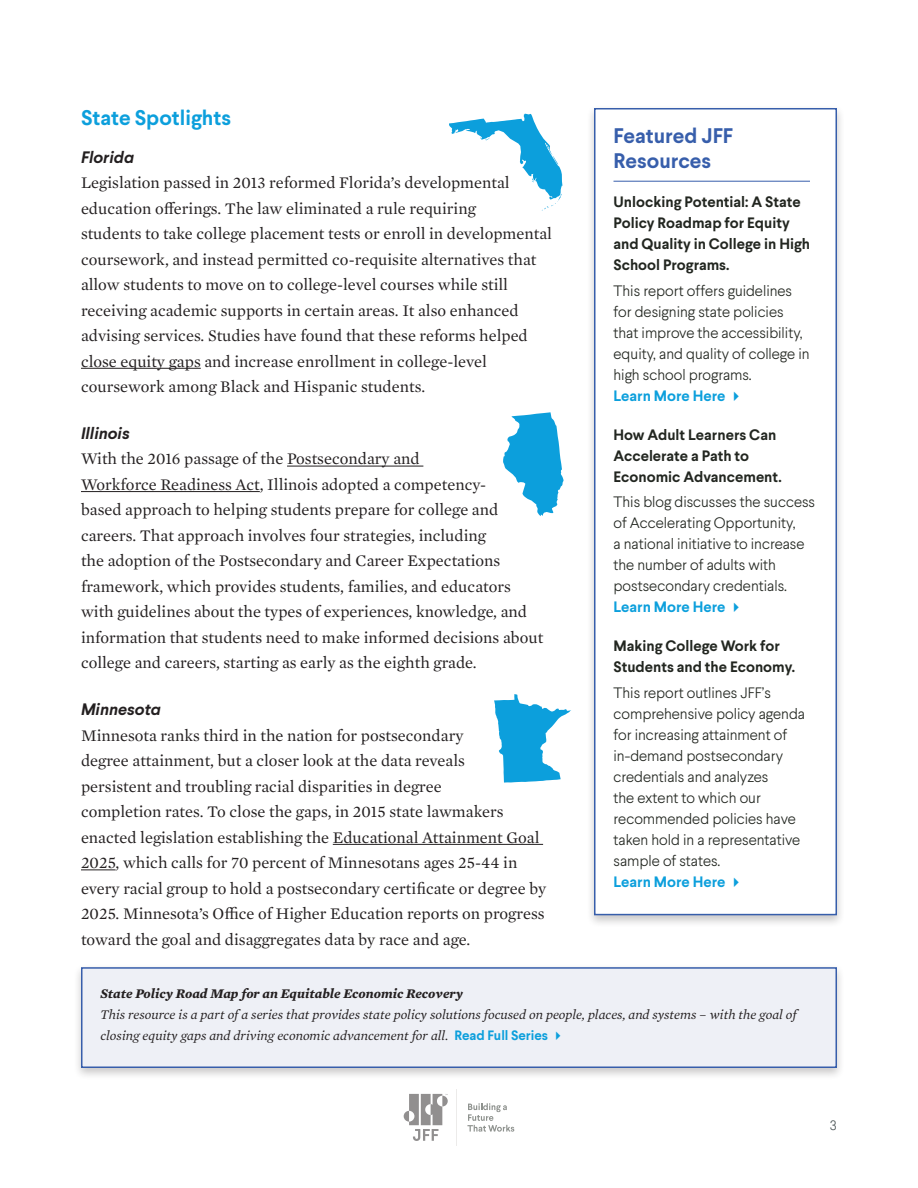
<style>
.page{position:relative;width:918px;height:1188px;background:#fff}
.page>*{position:absolute;margin:0;border:0;box-sizing:border-box;transform-origin:0 0}
.Header_2A{font:700 21px/25.5px "Larsseit";color:#375eab}
.Header_2A-2{font:700 21px "Larsseit";color:#0c9fdc}
.t1{font:16.5px/25.5px "Mercury Text G1";color:#231f20}
.Heading_-_Emphasis{font:italic 700 16.5px "Larsseit";color:#231f20}
.t2{font:300 15px/21px "Larsseit";color:#222620}
.t3{font:700 15px/21px "Larsseit";color:#222620}
.Heading_-_Emphasis-2{font:italic 13.5px/21px "Mercury Text G1";color:#231f20}
.Heading_-_Emphasis-3{font:italic 700 13.5px "Mercury Text G1";color:#231f20}
.t4{font:300 13.5px "Larsseit";color:#4e5758}
.s1{font-family:"Larsseit";font-weight:700;font-style:normal;color:#0c9fdc}
.s2{color:#0c9fdc}
.s3{font-weight:700;color:#0c9fdc}
</style>
<div class="page">
<svg style="left:404px;top:1094px;width:44px;height:47px"></svg>
<svg style="left:467px;top:1103px;width:47px;height:29px"></svg>
<hr style="left:456px;top:1089px;width:1px;height:57px;background:#d9d8d6">
<div style="left:586px;top:104px;width:259px;height:824px;background:#231f20;opacity:.25"></div>
<svg style="left:593px;top:107px;width:245px;height:809px"></svg>
<hr style="left:614px;top:181px;width:196px;height:1px;background:#375eab">
<hr style="left:81px;top:368px;width:120px;height:1px;background:#231f20">
<hr style="left:287px;top:466px;width:136px;height:1px;background:#231f20">
<hr style="left:81px;top:491px;width:179px;height:1px;background:#231f20">
<hr style="left:333px;top:844px;width:210px;height:1px;background:#231f20">
<hr style="left:81px;top:869px;width:35px;height:1px;background:#231f20">
<div style="left:73px;top:963px;width:772px;height:118px;background:#231f20;opacity:.25"></div>
<div style="left:80px;top:966px;width:758px;height:103px;background:#eef0f6"></div>
<svg style="left:449px;top:114px;width:113px;height:96px"></svg>
<svg style="left:503px;top:412px;width:61px;height:104px"></svg>
<svg style="left:494px;top:694px;width:77px;height:89px"></svg>
<p class="Header_2A-2" style="left:81px;top:104px;width:152px">State Spotlights</p>
<p class="Heading_-_Emphasis" style="left:81px;top:146px;width:55px">Florida</p>
<p class="t1" style="left:81px;top:169px;width:472px">Legislation passed in 2013 reformed Florida’s developmental education offerings. The law eliminated a rule requiring<br>students to take college placement tests or enroll in developmental coursework, and instead permitted co-requisite alternatives that allow students to move on to college-level courses while still receiving academic supports in certain areas. It also enhanced advising services. Studies have found that these reforms helped close equity gaps and increase enrollment in college-level coursework among Black and Hispanic students.</p>
<p class="Heading_-_Emphasis" style="left:81px;top:422px;width:50px">Illinois</p>
<p class="t1" style="left:81px;top:445px;width:464px">With the 2016 passage of the Postsecondary and<br>Workforce Readiness Act, Illinois adopted a competency-<br>based approach to helping students prepare for college and careers. That approach involves four strategies, including<br>the adoption of the Postsecondary and Career Expectations framework, which provides students, families, and educators with guidelines about the types of experiences, knowledge, and information that students need to make informed decisions about college and careers, starting as early as the eighth grade.</p>
<p class="Heading_-_Emphasis" style="left:81px;top:699px;width:82px">Minnesota</p>
<p class="t1" style="left:81px;top:722px;width:467px">Minnesota ranks third in the nation for postsecondary<br>degree attainment, but a closer look at the data reveals<br>persistent and troubling racial disparities in degree<br>completion rates. To close the gaps, in 2015 state lawmakers enacted legislation establishing the Educational Attainment Goal 2025, which calls for 70 percent of Minnesotans ages 25-44 in every racial group to hold a postsecondary certificate or degree by 2025. Minnesota’s Office of Higher Education reports on progress toward the goal and disaggregates data by race and age.</p>
<p class="Heading_-_Emphasis-3" style="left:100px;top:983px;width:364px">State Policy Road Map for an Equitable Economic Recovery</p>
<p class="Heading_-_Emphasis-2" style="left:100px;top:1003px;width:698px">This resource is a part of a series that provides state policy solutions focused on people, places, and systems – with the goal of closing equity gaps and driving economic advancement for all. <span class="s1">Read Full Series</span> <span class="s2">✔</span></p>
<p class="Header_2A" style="left:614px;top:123px;width:121px">Featured JFF<br>Resources</p>
<p class="t3" style="left:614px;top:191px;width:198px">Unlocking Potential: A State<br>Policy Roadmap for Equity and Quality in College in High<br>School Programs.</p>
<p class="t2" style="left:614px;top:280px;width:198px">This report offers guidelines for designing state policies that improve the accessibility, equity, and quality of college in high school programs.<br><span class="s3">Learn More Here</span> <span class="s2">✔</span></p>
<p class="t3" style="left:614px;top:424px;width:170px">How Adult Learners Can<br>Accelerate a Path to<br>Economic Advancement.</p>
<p class="t2" style="left:614px;top:491px;width:203px">This blog discusses the success of Accelerating Opportunity,<br>a national initiative to increase the number of adults with postsecondary credentials.<br><span class="s3">Learn More Here</span> <span class="s2">✔</span></p>
<p class="t3" style="left:614px;top:635px;width:183px">Making College Work for<br>Students and the Economy.</p>
<p class="t2" style="left:614px;top:682px;width:193px">This report outlines JFF’s comprehensive policy agenda for increasing attainment of in-demand postsecondary credentials and analyzes<br>the extent to which our recommended policies have taken hold in a representative sample of states.<br><span class="s3">Learn More Here</span> <span class="s2">✔</span></p>
<p class="t4" style="left:830px;top:1117px;width:9px">3</p>
</div>
